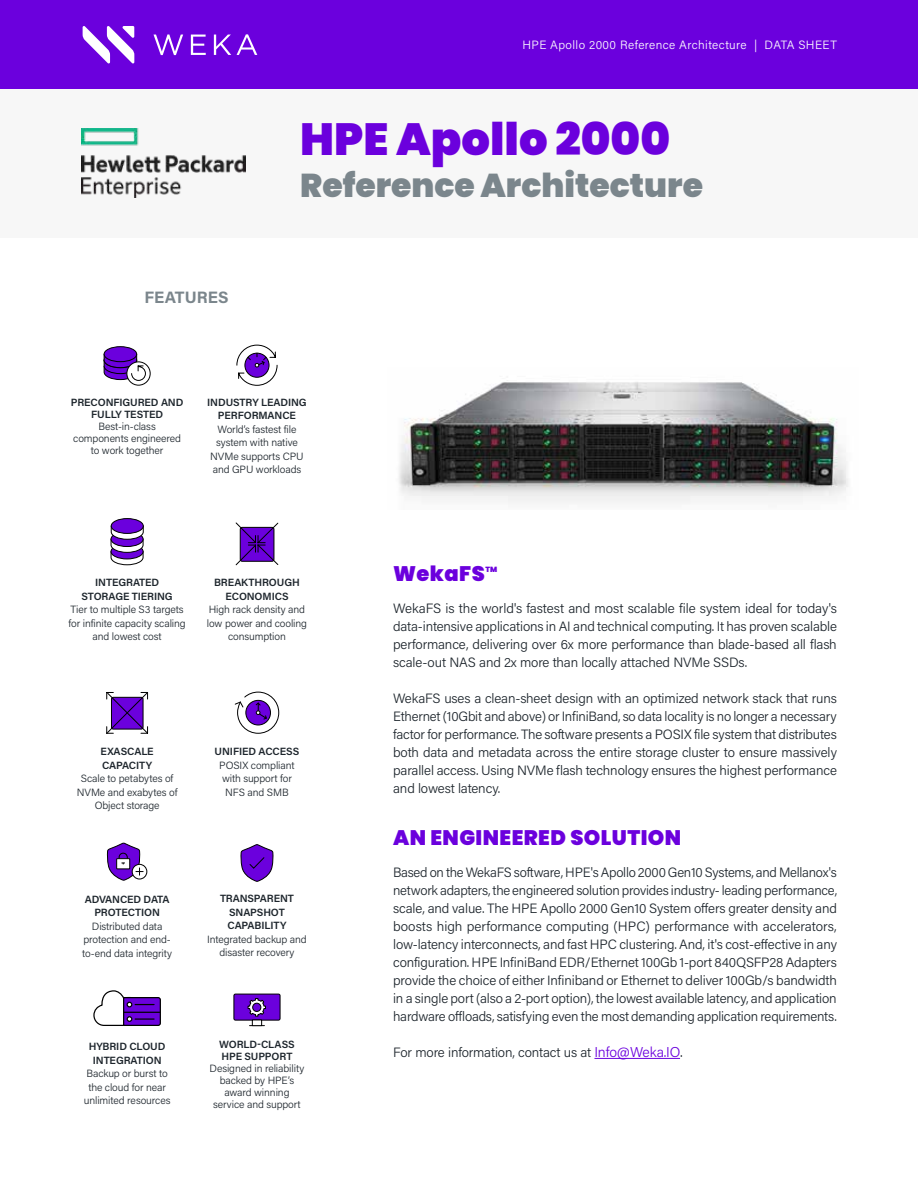
<style>
.page{position:relative;width:918px;height:1188px;background:#fff}
.page>*{position:absolute;margin:0;border:0;box-sizing:border-box;transform-origin:0 0}
.t1{font:900 45px "Poppins";color:#6b00dd}
.t2{font:900 33px "Poppins";color:#7b868c}
.TITLE_ONE{font:900 21px "Poppins";letter-spacing:.02em;color:#6b00dd}
.t3{font:700 16.5px "Acumin Pro";letter-spacing:.005em;color:#7b868c}
.BODY{font:300 13.5px/18px "Acumin Pro";letter-spacing:-.01em;color:#1d252c;text-align:justify}
.t4{font:300 12px "Acumin Pro";letter-spacing:.035em;color:#fff}
.t5{font:300 10.5px/13.5px "Acumin Pro";letter-spacing:-.01em;color:#1d252c;text-align:center}
.t6{font:600 10.5px/13.5px "Acumin Pro";letter-spacing:-.01em;color:#1d252c;text-align:center}
.TITLE_ONE-2{font:900 7.5px "Poppins";color:#6b00dd}
.s1{font-size:14.25px;color:#6b00dd}
.s2{font-size:14.25px}
</style>
<div class="page">
<hr style="left:594px;top:1058px;width:86px;height:1px;background:#6b00dd">
<img style="left:399px;top:382px;width:449px;height:121px">
<div style="left:0;top:0;width:918px;height:89px;background:#6b00dd"></div>
<div style="left:0;top:89px;width:918px;height:149px;background:#f7f7f7"></div>
<svg style="left:83px;top:26px;width:51px;height:38px"></svg>
<svg style="left:154px;top:34px;width:29px;height:21px"></svg>
<svg style="left:191px;top:35px;width:15px;height:20px"></svg>
<svg style="left:214px;top:35px;width:17px;height:20px"></svg>
<svg style="left:237px;top:34px;width:20px;height:21px"></svg>
<svg style="left:235px;top:522px;width:44px;height:44px"></svg>
<svg style="left:110px;top:525px;width:34px;height:40px"></svg>
<div style="left:111px;top:519px;width:32px;height:14px;background:#6b00dd;border-radius:50%"></div>
<div style="left:111px;top:518px;width:33px;height:16px;border:1px solid #000;border-radius:50%"></div>
<svg style="left:236px;top:345px;width:42px;height:41px"></svg>
<div style="left:104px;top:347px;width:33px;height:15px;background:#6b00dd;border-radius:50%"></div>
<div style="left:104px;top:346px;width:33px;height:16px;border:1px solid #000;border-radius:50%"></div>
<svg style="left:127px;top:362px;width:23px;height:23px"></svg>
<div style="left:126px;top:361px;width:25px;height:25px;border:1px solid #000;border-radius:50%"></div>
<svg style="left:103px;top:352px;width:43px;height:29px"></svg>
<svg style="left:106px;top:692px;width:42px;height:42px"></svg>
<svg style="left:234px;top:691px;width:45px;height:43px"></svg>
<div style="left:132px;top:864px;width:15px;height:15px;border:1px solid #000;border-radius:50%"></div>
<svg style="left:106px;top:842px;width:37px;height:39px"></svg>
<svg style="left:240px;top:844px;width:33px;height:38px"></svg>
<div style="left:234px;top:994px;width:46px;height:26px;background:#6b00dd;border-radius:2px"></div>
<div style="left:234px;top:994px;width:46px;height:27px;border:1px solid #000;border-radius:2px"></div>
<div style="left:252px;top:1020px;width:10px;height:6px;border:1px solid #000"></div>
<svg style="left:247px;top:998px;width:19px;height:19px"></svg>
<svg style="left:93px;top:990px;width:68px;height:36px"></svg>
<img style="left:81px;top:129px;width:165px;height:68px">
<p class="t4" style="left:522px;top:36px;width:316px">HPE Apollo 2000 Reference Architecture | DATA SHEET</p>
<p class="t3" style="left:144px;top:286px;width:86px">FEATURES</p>
<p class="t1" style="left:300px;top:114px;width:371px">HPE Apollo 2000</p>
<p class="t2" style="left:300px;top:167px;width:404px">Reference Architecture</p>
<p class="t6" style="left:71px;top:396px;width:114px;line-height:12px">PRECONFIGURED AND<br>FULLY TESTED</p>
<p class="t5" style="left:73px;top:420px;width:109px;line-height:12px">Best-in-class components engineered to work together</p>
<p class="t6" style="left:207px;top:395px;width:101px">INDUSTRY LEADING<br>PERFORMANCE</p>
<p class="t5" style="left:210px;top:422px;width:95px">World’s fastest file system with native<br>NVMe supports CPU and GPU workloads</p>
<p class="t6" style="left:95px;top:575px;width:66px">INTEGRATED</p>
<p class="t6" style="left:82px;top:589px;width:93px">STORAGE TIERING</p>
<p class="t5" style="left:69px;top:602px;width:119px">Tier to multiple S3 targets for infinite capacity scaling and lowest cost</p>
<p class="t6" style="left:214px;top:575px;width:87px">BREAKTHROUGH<br>ECONOMICS</p>
<p class="t5" style="left:207px;top:602px;width:102px">High rack density and low power and cooling consumption</p>
<p class="t6" style="left:101px;top:745px;width:55px;text-align:left">EXASCALE<br>CAPACITY</p>
<p class="t5" style="left:77px;top:772px;width:102px">Scale to petabytes of<br>NVMe and exabytes of<br>Object storage</p>
<p class="t6" style="left:215px;top:745px;width:86px">UNIFIED ACCESS</p>
<p class="t5" style="left:219px;top:758px;width:77px">POSIX compliant</p>
<p class="t5" style="left:222px;top:772px;width:71px">with support for</p>
<p class="t5" style="left:225px;top:785px;width:65px">NFS and SMB</p>
<p class="t6" style="left:85px;top:892px;width:86px">ADVANCED DATA<br>PROTECTION</p>
<p class="t5" style="left:82px;top:919px;width:91px">Distributed data protection and end&shy;to-end data integrity</p>
<p class="t6" style="left:89px;top:1039px;width:78px">HYBRID CLOUD<br>INTEGRATION</p>
<p class="t5" style="left:84px;top:1067px;width:88px">Backup or burst to the cloud for near unlimited resources</p>
<p class="t6" style="left:220px;top:891px;width:75px">TRANSPARENT<br>SNAPSHOT<br>CAPABILITY</p>
<p class="t5" style="left:207px;top:932px;width:101px">Integrated backup and disaster recovery</p>
<p class="t6" style="left:219px;top:1038px;width:77px;line-height:12px;text-align:left">WORLD-CLASS<br>HPE SUPPORT</p>
<p class="t5" style="left:210px;top:1062px;width:96px;line-height:12px">Designed in reliability backed by HPE’s award winning service and support</p>
<p class="TITLE_ONE" style="left:393px;top:562px;width:93px">WekaFS</p>
<p class="TITLE_ONE-2" style="left:485px;top:565px;width:13px">TM</p>
<p class="BODY" style="left:393px;top:599px;width:446px">WekaFS is the world's fastest and most scalable file system ideal for today's data-intensive applications in AI and technical computing. It has proven scalable performance, delivering over 6x more performance than blade-based all flash scale-out NAS and 2x more than locally attached NVMe SSDs.</p>
<p class="BODY" style="left:393px;top:689px;width:445px">WekaFS uses a clean-sheet design with an optimized network stack that runs Ethernet (10Gbit and above) or InfiniBand, so data locality is no longer a necessary factor for performance. The software presents a POSIX file system that distributes both data and metadata across the entire storage cluster to ensure massively parallel access. Using NVMe flash technology ensures the highest performance and lowest latency.</p>
<p class="TITLE_ONE" style="left:393px;top:826px;width:290px">AN ENGINEERED SOLUTION</p>
<p class="BODY" style="left:393px;top:863px;width:446px">Based on the WekaFS software, HPE's Apollo 2000 Gen10 Systems, and Mellanox's network adapters, the engineered solution provides industry- leading performance, scale, and value. The HPE Apollo 2000 Gen10 System offers greater density and boosts high performance computing (HPC) performance with accelerators, low-latency interconnects, and fast HPC clustering. And, it's cost-effective in any configuration. HPE InfiniBand EDR/Ethernet 100Gb 1-port 840QSFP28 Adapters provide the choice of either Infiniband or Ethernet to deliver 100Gb/s bandwidth in a single port (also a 2-port option), the lowest available latency, and application hardware offloads, satisfying even the most demanding application requirements.</p>
<p class="BODY" style="left:393px;top:1043px;width:291px">For more information, contact us at <span class="s1">Info@Weka.IO</span><span class="s2">.</span></p>
</div>
